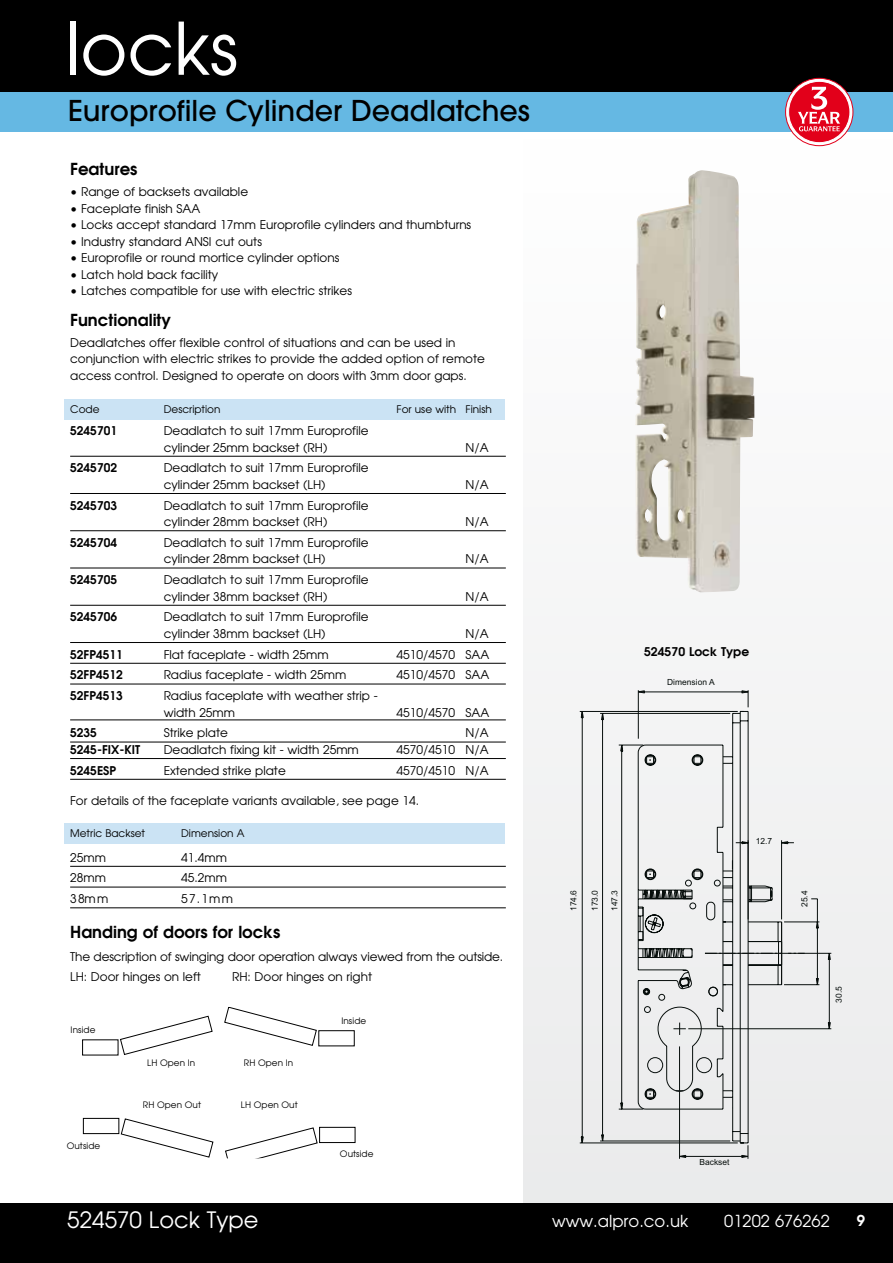
<style>
.page{position:relative;width:893px;height:1263px;background:#fff}
.page>*{position:absolute;margin:0;border:0;box-sizing:border-box;transform-origin:0 0}
.t1{font:72px "Avant Garde";color:#fff}
.t2{font:500 28.5px "Avant Garde";color:#000}
.t3{font:22.5px "Avant Garde";color:#fff}
.t4{font:600 16.5px "Avant Garde";color:#000}
.t5{font:16.5px "Avant Garde";color:#fff}
.t6{font:600 15px "Avant Garde";color:#fff}
.t7{font:12px/16.5px "Avant Garde";color:#000}
.t8{font:600 12px "Avant Garde";color:#000}
.t9{font:10.5px "Avant Garde";color:#000}
.t10{font:8.85px "Avant Garde";letter-spacing:.01em;color:#000}
.t11{font:8.4px "Arial";color:#070e0c}
</style>
<div class="page">
<svg style="left:523px;top:132px;width:370px;height:1071px"></svg>
<div style="left:0;top:0;width:893px;height:93px;background:#000"></div>
<div style="left:0;top:93px;width:893px;height:39px;background:#65b8e3"></div>
<div style="left:0;top:1203px;width:893px;height:60px;background:#000"></div>
<svg style="left:786px;top:78px;width:67px;height:68px"></svg>
<div style="left:785px;top:78px;width:68px;height:68px;border:1px solid #e2001a;border-radius:50%"></div>
<div style="left:789px;top:81px;width:61px;height:62px;background:#e2001a;border-radius:50%"></div>
<div style="left:788px;top:81px;width:62px;height:62px;border:1px solid #fff;border-radius:50%"></div>
<svg style="left:798px;top:87px;width:42px;height:44px"></svg>
<div style="left:64px;top:399px;width:441px;height:20px;background:#cbe3f4"></div>
<div style="left:64px;top:824px;width:441px;height:20px;background:#cbe3f4"></div>
<img style="left:635px;top:174px;width:60px;height:250px">
<svg style="left:738px;top:713px;width:44px;height:428px"></svg>
<svg style="left:579px;top:711px;width:159px;height:432px"></svg>
<svg style="left:600px;top:713px;width:131px;height:428px"></svg>
<svg style="left:618px;top:744px;width:26px;height:366px"></svg>
<svg style="left:688px;top:840px;width:144px;height:189px"></svg>
<hr style="left:679px;top:1046px;width:1px;height:113px;background:#070e0c">
<hr style="left:684px;top:1156px;width:58px;height:1px;background:#070e0c">
<svg style="left:741px;top:1145px;width:8px;height:14px"></svg>
<svg style="left:680px;top:1155px;width:6px;height:3px"></svg>
<hr style="left:638px;top:690px;width:1px;height:49px;background:#070e0c">
<hr style="left:644px;top:692px;width:98px;height:1px;background:#070e0c">
<svg style="left:741px;top:690px;width:8px;height:17px"></svg>
<svg style="left:638px;top:690px;width:7px;height:3px"></svg>
<svg style="left:82px;top:1015px;width:131px;height:41px"></svg>
<svg style="left:224px;top:1007px;width:131px;height:39px"></svg>
<svg style="left:83px;top:1118px;width:131px;height:40px"></svg>
<svg style="left:225px;top:1127px;width:131px;height:31px"></svg>
<hr style="left:70px;top:456px;width:436px;height:1px;background:#000">
<hr style="left:70px;top:493px;width:436px;height:1px;background:#000">
<hr style="left:70px;top:530px;width:436px;height:1px;background:#000">
<hr style="left:70px;top:568px;width:436px;height:1px;background:#000">
<hr style="left:70px;top:605px;width:436px;height:1px;background:#000">
<hr style="left:70px;top:642px;width:436px;height:1px;background:#000">
<hr style="left:70px;top:663px;width:436px;height:1px;background:#000">
<hr style="left:70px;top:684px;width:436px;height:1px;background:#000">
<hr style="left:70px;top:719px;width:436px;height:1px;background:#000">
<hr style="left:70px;top:742px;width:436px;height:1px;background:#000">
<hr style="left:70px;top:758px;width:436px;height:1px;background:#000">
<hr style="left:70px;top:779px;width:436px;height:1px;background:#000">
<hr style="left:70px;top:866px;width:436px;height:1px;background:#000">
<hr style="left:70px;top:887px;width:436px;height:1px;background:#000">
<hr style="left:70px;top:907px;width:436px;height:1px;background:#000">
<h1 class="t1" style="left:66px;top:4px;width:174px">locks</h1>
<h2 class="t2" style="left:68px;top:93px;width:463px">Europrofile Cylinder Deadlatches</h2>
<h3 class="t4" style="left:70px;top:158px;width:69px">Features</h3>
<p class="t7" style="left:70px;top:183px;width:179px">• Range of backsets available</p>
<p class="t7" style="left:70px;top:200px;width:132px">• Faceplate finish SAA</p>
<p class="t7" style="left:70px;top:216px;width:403px">• Locks accept standard 17mm Europrofile cylinders and thumbturns</p>
<p class="t7" style="left:70px;top:233px;width:193px">• Industry standard ANSI cut outs</p>
<p class="t7" style="left:70px;top:249px;width:271px">• Europrofile or round mortice cylinder options</p>
<p class="t7" style="left:70px;top:266px;width:150px">• Latch hold back facility</p>
<p class="t7" style="left:70px;top:282px;width:283px">• Latches compatible for use with electric strikes</p>
<h3 class="t4" style="left:70px;top:309px;width:102px">Functionality</h3>
<p class="t7" style="left:70px;top:334px;width:416px">Deadlatches offer flexible control of situations and can be used in conjunction with electric strikes to provide the added option of remote access control. Designed to operate on doors with 3mm door gaps.</p>
<p class="t9" style="left:70px;top:403px;width:31px">Code</p>
<p class="t9" style="left:164px;top:403px;width:58px">Description</p>
<p class="t9" style="left:397px;top:403px;width:97px">For use with Finish</p>
<p class="t8" style="left:70px;top:423px;width:49px">5245701</p>
<p class="t7" style="left:164px;top:422px;width:206px">Deadlatch to suit 17mm Europrofile cylinder 25mm backset (RH)</p>
<p class="t7" style="left:466px;top:439px;width:25px">N/A</p>
<p class="t8" style="left:70px;top:460px;width:49px">5245702</p>
<p class="t7" style="left:164px;top:459px;width:206px">Deadlatch to suit 17mm Europrofile cylinder 25mm backset (LH)</p>
<p class="t8" style="left:70px;top:497px;width:49px">5245703</p>
<p class="t7" style="left:164px;top:497px;width:206px">Deadlatch to suit 17mm Europrofile cylinder 28mm backset (RH)</p>
<p class="t8" style="left:70px;top:534px;width:49px">5245704</p>
<p class="t7" style="left:164px;top:534px;width:206px">Deadlatch to suit 17mm Europrofile cylinder 28mm backset (LH)</p>
<p class="t8" style="left:70px;top:572px;width:49px">5245705</p>
<p class="t7" style="left:164px;top:571px;width:206px">Deadlatch to suit 17mm Europrofile cylinder 38mm backset (RH)</p>
<p class="t8" style="left:70px;top:609px;width:49px">5245706</p>
<p class="t7" style="left:164px;top:608px;width:206px">Deadlatch to suit 17mm Europrofile cylinder 38mm backset (LH)</p>
<p class="t7" style="left:466px;top:476px;width:25px">N/A</p>
<p class="t7" style="left:466px;top:513px;width:25px">N/A</p>
<p class="t7" style="left:466px;top:550px;width:25px">N/A</p>
<p class="t7" style="left:466px;top:588px;width:25px">N/A</p>
<p class="t7" style="left:466px;top:625px;width:25px">N/A</p>
<p class="t8" style="left:70px;top:646px;width:54px">52FP4511</p>
<p class="t7" style="left:164px;top:646px;width:167px">Flat faceplate - width 25mm</p>
<p class="t7" style="left:397px;top:646px;width:94px">4510/4570 SAA</p>
<p class="t8" style="left:70px;top:667px;width:54px">52FP4512</p>
<p class="t7" style="left:164px;top:666px;width:184px">Radius faceplate - width 25mm</p>
<p class="t7" style="left:397px;top:666px;width:94px">4510/4570 SAA</p>
<p class="t8" style="left:70px;top:688px;width:54px">52FP4513</p>
<p class="t7" style="left:164px;top:687px;width:215px">Radius faceplate with weather strip - width 25mm</p>
<p class="t7" style="left:397px;top:704px;width:94px">4510/4570 SAA</p>
<p class="t8" style="left:70px;top:725px;width:28px">5235</p>
<p class="t7" style="left:164px;top:724px;width:66px">Strike plate</p>
<p class="t7" style="left:466px;top:724px;width:25px">N/A</p>
<p class="t8" style="left:70px;top:741px;width:72px">5245-FIX-KIT</p>
<p class="t7" style="left:164px;top:741px;width:197px">Deadlatch fixing kit - width 25mm</p>
<p class="t7" style="left:397px;top:741px;width:94px">4570/4510 N/A</p>
<p class="t8" style="left:70px;top:762px;width:48px">5245ESP</p>
<p class="t7" style="left:164px;top:762px;width:124px">Extended strike plate</p>
<p class="t7" style="left:397px;top:762px;width:94px">4570/4510 N/A</p>
<p class="t7" style="left:70px;top:792px;width:350px">For details of the faceplate variants available, see page 14.</p>
<p class="t9" style="left:70px;top:826px;width:77px">Metric Backset</p>
<p class="t9" style="left:181px;top:826px;width:65px">Dimension A</p>
<p class="t7" style="left:70px;top:849px;width:37px">25mm</p>
<p class="t7" style="left:181px;top:849px;width:47px">41.4mm</p>
<p class="t7" style="left:70px;top:869px;width:37px">28mm</p>
<p class="t7" style="left:181px;top:869px;width:47px">45.2mm</p>
<p class="t7" style="left:70px;top:890px;width:40px">38mm</p>
<p class="t7" style="left:181px;top:890px;width:53px">57.1mm</p>
<h3 class="t4" style="left:70px;top:921px;width:212px">Handing of doors for locks</h3>
<p class="t7" style="left:70px;top:946px;width:435px;line-height:20.7px">The description of swinging door operation always viewed from the outside.<br>LH: Door hinges on left</p>
<p class="t7" style="left:232px;top:969px;width:141px">RH: Door hinges on right</p>
<p class="t10" style="left:71px;top:1024px;width:26px">Inside</p>
<p class="t10" style="left:67px;top:1141px;width:35px">Outside</p>
<p class="t10" style="left:147px;top:1057px;width:50px">LH Open In</p>
<p class="t10" style="left:244px;top:1057px;width:51px">RH Open In</p>
<p class="t10" style="left:143px;top:1099px;width:60px">RH Open Out</p>
<p class="t10" style="left:241px;top:1099px;width:58px">LH Open Out</p>
<p class="t10" style="left:341px;top:1015px;width:26px">Inside</p>
<p class="t10" style="left:340px;top:1148px;width:35px">Outside</p>
<p class="t8" style="left:644px;top:644px;width:107px">524570 Lock Type</p>
<p class="t11" style="left:667px;top:676px;width:49px">Dimension A</p>
<p class="t11" style="left:568px;top:911px;width:23px;rotate:-90deg">174.6</p>
<p class="t11" style="left:589px;top:911px;width:23px;rotate:-90deg">173.0</p>
<p class="t11" style="left:609px;top:911px;width:23px;rotate:-90deg">147.3</p>
<p class="t11" style="left:756px;top:836px;width:18px">12.7</p>
<p class="t11" style="left:799px;top:907px;width:18px;rotate:-90deg">25.4</p>
<p class="t11" style="left:833px;top:1003px;width:18px;rotate:-90deg">30.5</p>
<p class="t11" style="left:699px;top:1156px;width:31px">Backset</p>
<h3 class="t3" style="left:67px;top:1206px;width:193px">524570 Lock Type</h3>
<h3 class="t5" style="left:552px;top:1210px;width:138px">www.alpro.co.uk</h3>
<h3 class="t5" style="left:724px;top:1210px;width:107px">01202 676262</h3>
<p class="t6" style="left:857px;top:1210px;width:10px">9</p>
</div>
